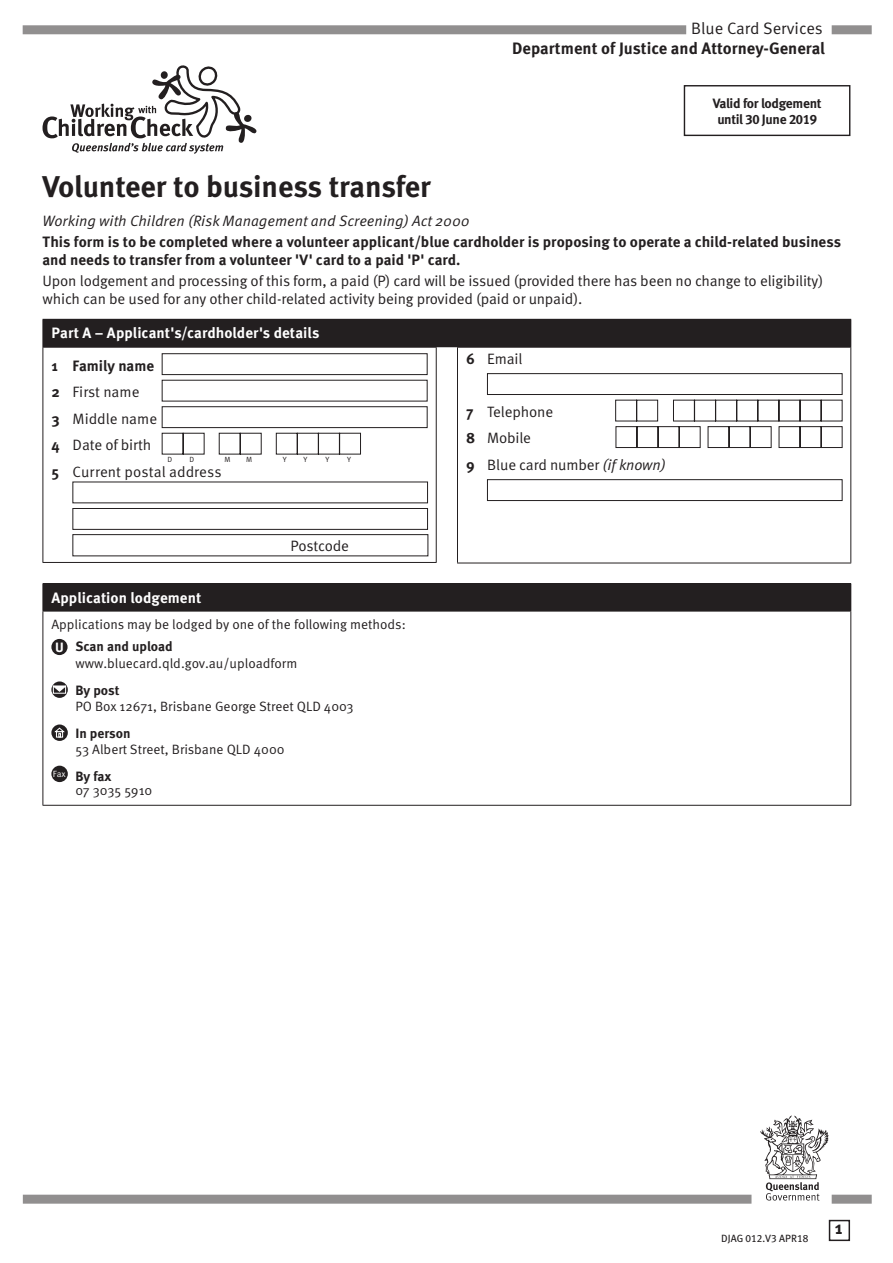
<style>
.page{position:relative;width:893px;height:1263px;background:#fff}
.page>*{position:absolute;margin:0;border:0;box-sizing:border-box;transform-origin:0 0}
.t1{font:700 30px "Meta OT";letter-spacing:-.01em;color:#231f20}
.t2{font:700 18px "Meta OT";color:#231f20}
.t3{font:700 16.5px "Meta OT";color:#231f20}
.t4{font:16.5px "Meta OT";color:#231f20}
.t5{font:15px/26.5px "Meta OT";letter-spacing:-.01em;color:#231f20}
.t6{font:700 15px/18px "Meta OT";color:#231f20}
.t7{font:700 15px "Meta OT";color:#fff}
.t8{font:italic 15px "Meta OT";color:#231f20}
.t9{font:13.5px/26.8px "Meta OT";color:#231f20}
.t10{font:700 13.5px/16.2px "Meta OT";letter-spacing:-.025em;color:#231f20;text-align:center}
.t11{font:10.5px "Meta Plus Book Caps";color:#231f20}
.t12{font:9px "Meta OT";color:#fff}
.t13{font:7.5px "Meta OT";color:#231f20}
.s1{font-family:"Meta Plus Bold Caps";font-weight:400}
.s2{font-weight:700}
.s3{font-weight:700;color:#fff}
.s4{font-style:italic}
</style>
<div class="page">
<div style="left:829px;top:1220px;width:21px;height:21px;border:2px solid #231f20"></div>
<div style="left:684px;top:85px;width:166px;height:51px;border:1px solid #231f20"></div>
<hr style="left:43px;top:347px;width:394px;height:1px;background:#231f20">
<hr style="left:43px;top:347px;width:1px;height:215px;background:#231f20">
<hr style="left:436px;top:347px;width:1px;height:215px;background:#231f20">
<hr style="left:43px;top:562px;width:394px;height:1px;background:#231f20">
<div style="left:162px;top:353px;width:265px;height:22px;border:1px solid #231f20"></div>
<div style="left:162px;top:406px;width:265px;height:22px;border:1px solid #231f20"></div>
<svg style="left:162px;top:433px;width:199px;height:21px"></svg>
<svg style="left:72px;top:482px;width:356px;height:48px"></svg>
<div style="left:73px;top:534px;width:355px;height:22px;border:1px solid #231f20"></div>
<hr style="left:457px;top:347px;width:394px;height:1px;background:#231f20">
<hr style="left:457px;top:347px;width:1px;height:216px;background:#231f20">
<hr style="left:850px;top:347px;width:1px;height:216px;background:#231f20">
<hr style="left:457px;top:563px;width:394px;height:1px;background:#231f20">
<div style="left:487px;top:373px;width:355px;height:22px;border:1px solid #231f20"></div>
<svg style="left:615px;top:400px;width:227px;height:48px"></svg>
<div style="left:487px;top:479px;width:355px;height:22px;border:1px solid #231f20"></div>
<div style="left:43px;top:319px;width:808px;height:28px;background:#231f20"></div>
<div style="left:43px;top:584px;width:808px;height:27px;background:#231f20"></div>
<hr style="left:850px;top:611px;width:1px;height:194px;background:#231f20">
<hr style="left:43px;top:611px;width:1px;height:194px;background:#231f20">
<hr style="left:43px;top:805px;width:808px;height:1px;background:#231f20">
<hr style="left:43px;top:583px;width:808px;height:1px;background:#231f20">
<hr style="left:43px;top:611px;width:808px;height:1px;background:#231f20">
<div style="left:51px;top:639px;width:17px;height:16px;background:#231f20;border-radius:50%"></div>
<svg style="left:51px;top:681px;width:17px;height:17px"></svg>
<div style="left:53px;top:686px;width:13px;height:7px;border:1px solid #fff"></div>
<svg style="left:52px;top:685px;width:15px;height:7px"></svg>
<svg style="left:51px;top:724px;width:17px;height:17px"></svg>
<svg style="left:55px;top:727px;width:11px;height:10px"></svg>
<div style="left:51px;top:766px;width:17px;height:16px;background:#231f20;border-radius:50%"></div>
<div style="left:832px;top:25px;width:40px;height:9px;background:#918f8f"></div>
<div style="left:23px;top:25px;width:663px;height:9px;background:#918f8f"></div>
<div style="left:23px;top:1195px;width:728px;height:9px;background:#918f8f"></div>
<div style="left:832px;top:1195px;width:40px;height:9px;background:#918f8f"></div>
<svg style="left:43px;top:65px;width:213px;height:89px"></svg>
<svg style="left:760px;top:1115px;width:68px;height:85px"></svg>
<p class="t4" style="left:691px;top:18px;width:133px">Blue Card Services</p>
<p class="t3" style="left:512px;top:38px;width:314px">Department of Justice and Attorney-General</p>
<p class="t10" style="left:713px;top:95px;width:110px">Valid for lodgement until <span class="s1">30</span> June <span class="s1">2019</span></p>
<h1 class="t1" style="left:43px;top:168px;width:390px">Volunteer to business transfer</h1>
<p class="t8" style="left:43px;top:212px;width:429px">Working with Children (Risk Management and Screening) Act 2000</p>
<p class="t6" style="left:43px;top:233px;width:800px">This form is to be completed where a volunteer applicant/blue cardholder is proposing to operate a child-related business and needs to transfer from a volunteer 'V' card to a paid 'P' card.</p>
<p class="t5" style="left:43px;top:272px;width:782px;line-height:18px">Upon lodgement and processing of this form, a paid (P) card will be issued (provided there has been no change to eligibility) which can be used for any other child-related activity being provided (paid or unpaid).</p>
<p class="t7" style="left:51px;top:324px;width:270px">Part A – Applicant's/cardholder's details</p>
<p class="t5" style="left:51px;top:352px;width:172px"><span class="s2">1 Family name<br>2</span> First name<br><span class="s2">3</span> Middle name<br><span class="s2">4</span> Date of birth<br><span class="s2">5</span> Current postal address</p>
<p class="t13" style="left:168px;top:455px;width:6px">D</p>
<p class="t13" style="left:190px;top:455px;width:6px">D</p>
<p class="t13" style="left:224px;top:455px;width:8px">M</p>
<p class="t13" style="left:246px;top:455px;width:8px">M</p>
<p class="t13" style="left:283px;top:455px;width:5px">Y</p>
<p class="t13" style="left:303px;top:455px;width:5px">Y</p>
<p class="t13" style="left:326px;top:455px;width:5px">Y</p>
<p class="t13" style="left:347px;top:455px;width:5px">Y</p>
<p class="t5" style="left:291px;top:533px;width:60px">Postcode</p>
<p class="t7" style="left:51px;top:588px;width:152px">Application lodgement</p>
<p class="t9" style="left:51px;top:613px;width:356px;line-height:22.6px">Applications may be lodged by one of the following methods:<br><span class="s3">U</span> <span class="s2">Scan and upload</span></p>
<p class="t9" style="left:75px;top:650px;width:223px">www.bluecard.qld.gov.au/uploadform<br><span class="s2">By post</span></p>
<p class="t9" style="left:75px;top:693px;width:280px">PO Box 12671, Brisbane George Street QLD 4003<br><span class="s2">In person</span></p>
<p class="t9" style="left:75px;top:736px;width:211px">53 Albert Street, Brisbane QLD 4000<br><span class="s2">By fax</span></p>
<p class="t9" style="left:75px;top:777px;width:78px">07 3035 5910</p>
<p class="t12" style="left:53px;top:769px;width:14px">Fax</p>
<p class="t5" style="left:466px;top:346px;width:58px"><span class="s2">6</span> Email</p>
<p class="t5" style="left:466px;top:399px;width:201px"><span class="s2">7</span> Telephone<br><span class="s2">8</span> Mobile<br><span class="s2">9</span> Blue card number <span class="s4">(if known)</span></p>
<p class="t11" style="left:721px;top:1232px;width:89px">DJAG 012.V3 APR18</p>
<p class="t2" style="left:835px;top:1216px;width:9px">1</p>
</div>
